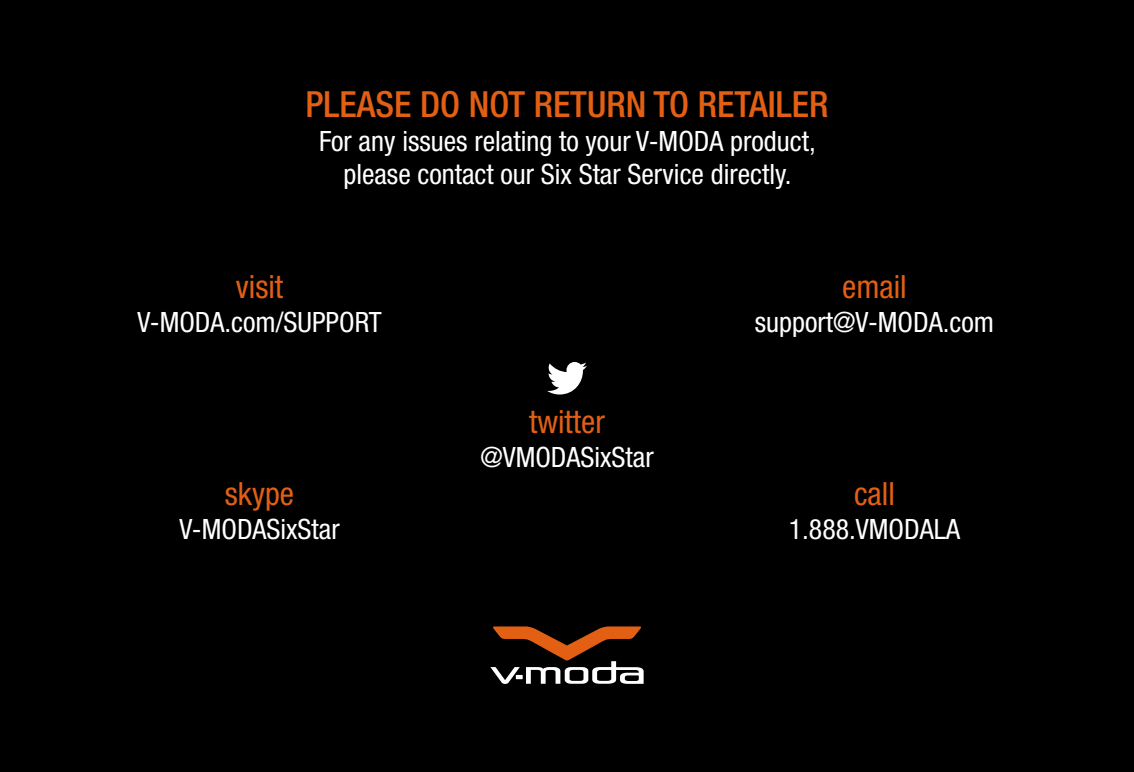
<style>
.page{position:relative;width:1134px;height:772px;background:#fff}
.page>*{position:absolute;margin:0;border:0;box-sizing:border-box;transform-origin:0 0}
.t1{font:500 condensed 36px "Helvetica Neue LT Pro";color:#e25f14}
.t2{font:condensed 32px "Helvetica Neue LT Pro";color:#e25f14}
.t3{font:condensed 28px "Helvetica Neue LT Pro";color:#fff}
</style>
<div class="page">
<div style="left:0;top:0;width:1134px;height:771px;background:#000"></div>
<svg style="left:490px;top:626px;width:154px;height:57px"></svg>
<svg style="left:547px;top:362px;width:40px;height:32px"></svg>
<p class="t1" style="left:305px;top:82px;width:525px">PLEASE DO NOT RETURN TO RETAILER</p>
<p class="t3" style="left:319px;top:124px;width:498px">For any issues relating to your V-MODA product,</p>
<p class="t3" style="left:343px;top:158px;width:450px">please contact our Six Star Service directly.</p>
<p class="t2" style="left:236px;top:268px;width:49px">visit</p>
<p class="t3" style="left:137px;top:306px;width:246px">V-MODA.com/SUPPORT</p>
<p class="t2" style="left:225px;top:475px;width:71px">skype</p>
<p class="t3" style="left:179px;top:512px;width:162px">V-MODASixStar</p>
<p class="t2" style="left:529px;top:403px;width:77px">twitter</p>
<p class="t3" style="left:480px;top:440px;width:175px">@VMODASixStar</p>
<p class="t2" style="left:842px;top:268px;width:66px">email</p>
<p class="t3" style="left:755px;top:306px;width:241px">support@V-MODA.com</p>
<p class="t2" style="left:854px;top:475px;width:42px">call</p>
<p class="t3" style="left:789px;top:512px;width:173px">1.888.VMODALA</p>
</div>
